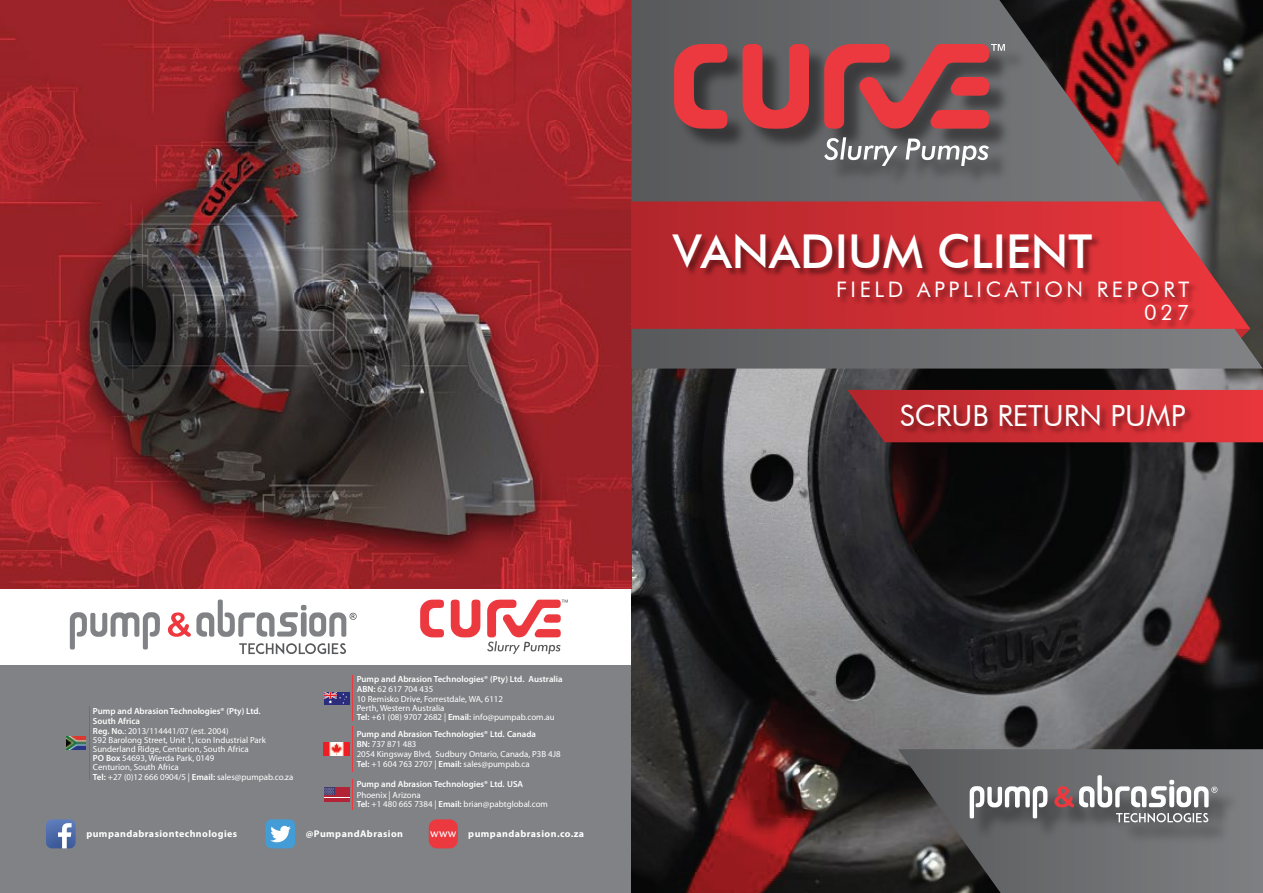
<style>
.page{position:relative;width:1263px;height:893px;background:#fff}
.page>*{position:absolute;margin:0;border:0;box-sizing:border-box;transform-origin:0 0}
.t1{font:500 46.65px "Futura BT";color:#fff}
.t2{font:29.1px "Futura BT";color:#fff}
.t3{font:21.45px/23.7px "Futura BT";letter-spacing:.17em;color:#fff;text-align:right}
.t4{font:700 9.75px "Myriad Pro";letter-spacing:.045em;color:#fff}
.t5{font:8.85px/9.9px "Myriad Pro";color:#fff}
.t6{font:600 8.85px/9.9px "Myriad Pro";color:#fff}
.s1{font-weight:600}
.s2{font-weight:400}
.s3{font-family:"Cronos Pro";font-weight:400;font-size:12.75px}
</style>
<div class="page">
<img style="left:631px;top:369px;width:632px;height:524px">
<svg style="left:898px;top:749px;width:365px;height:144px;background:#626365"></svg>
<img style="left:0;top:0;width:631px;height:588px">
<svg style="left:631px;top:0;width:632px;height:369px;background:#67595a"></svg>
<svg style="left:631px;top:201px;width:619px;height:128px;background:#ad3538"></svg>
<svg style="left:847px;top:390px;width:416px;height:52px;background:#c03036"></svg>
<img style="left:670px;top:226px;width:534px;height:110px">
<img style="left:897px;top:398px;width:299px;height:45px">
<div style="left:0;top:665px;width:631px;height:228px;background:#808285"></div>
<div style="left:265px;top:819px;width:30px;height:29px;background:#439cd6;border-radius:6px"></div>
<svg style="left:270px;top:826px;width:21px;height:16px"></svg>
<svg style="left:46px;top:819px;width:30px;height:29px"></svg>
<div style="left:429px;top:819px;width:29px;height:29px;background:#ec393f;border-radius:8px"></div>
<svg style="left:239px;top:643px;width:107px;height:12px"></svg>
<svg style="left:70px;top:612px;width:90px;height:37px"></svg>
<svg style="left:168px;top:599px;width:189px;height:38px"></svg>
<svg style="left:451px;top:599px;width:30px;height:38px"></svg>
<svg style="left:420px;top:599px;width:24px;height:38px"></svg>
<svg style="left:487px;top:599px;width:81px;height:55px"></svg>
<hr style="left:89px;top:706px;width:1px;height:74px;background:#ef373e">
<img style="left:66px;top:737px;width:20px;height:13px">
<img style="left:969px;top:775px;width:274px;height:73px">
<svg style="left:1116px;top:813px;width:92px;height:10px"></svg>
<svg style="left:970px;top:786px;width:77px;height:32px"></svg>
<svg style="left:1054px;top:775px;width:163px;height:32px"></svg>
<img style="left:674px;top:44px;width:357px;height:148px">
<svg style="left:742px;top:44px;width:67px;height:85px;background:#b24246"></svg>
<svg style="left:673px;top:43px;width:55px;height:86px;background:#a54145"></svg>
<svg style="left:823px;top:44px;width:182px;height:85px;background:#9e474b"></svg>
<svg style="left:824px;top:137px;width:73px;height:29px"></svg>
<svg style="left:906px;top:139px;width:83px;height:27px"></svg>
<img style="left:324px;top:743px;width:26px;height:13px">
<hr style="left:352px;top:726px;width:1px;height:46px;background:#ef373e">
<hr style="left:324px;top:787px;width:26px;height:2px;background:#b22435">
<div style="left:324px;top:787px;width:10px;height:8px;background:#3d3c6f"></div>
<svg style="left:324px;top:788px;width:26px;height:13px"></svg>
<hr style="left:352px;top:779px;width:1px;height:31px;background:#ef373e">
<hr style="left:352px;top:675px;width:1px;height:45px;background:#ef373e">
<div style="left:324px;top:692px;width:26px;height:13px;background:#2a2d7c"></div>
<svg style="left:324px;top:692px;width:23px;height:12px"></svg>
<h1 class="t1" style="left:673px;top:223px;width:421px">VANADIUM CLIENT</h1>
<h3 class="t3" style="left:836px;top:277px;width:355px">FIELD APPLICATION REPORT<br>027</h3>
<h2 class="t2" style="left:900px;top:398px;width:287px">SCRUB RETURN PUMP</h2>
<p class="t5" style="left:93px;top:706px;width:174px"><span class="s1">Pump and Abrasion Technologies® (Pty) Ltd.<br>South Africa<br>Reg. No.</span>: 2013/114441/07 (est. 2004)<br>592 Barolong Street, Unit 1, Icon Industrial Park</p>
<p class="t5" style="left:93px;top:744px;width:157px;line-height:9.1px">Sunderland Ridge, Centurion, South Africa<br><span class="s1">PO Box</span> 54693, Wierda Park, 0149<br>Centurion, South Africa</p>
<p class="t5" style="left:93px;top:772px;width:202px"><span class="s1">Tel:</span> +27 (0)12 666 0904/5 | <span class="s1">Email:</span> sales@pumpab.co.za</p>
<p class="t6" style="left:357px;top:674px;width:207px">Pump and Abrasion Technologies® (Pty) Ltd. Australia<br>ABN: <span class="s2">62 617 704 435<br>10 Remisko Drive, Forrestdale, WA, 6112</span></p>
<p class="t5" style="left:357px;top:703px;width:199px">Perth, Western Australia<br><span class="s1">Tel:</span> +61 (08) 9707 2682 | <span class="s1">Email:</span> info@pumpab.com.au</p>
<p class="t5" style="left:357px;top:728px;width:205px"><span class="s1">Pump and Abrasion Technologies® Ltd. Canada<br>BN:</span> 737 871 483<br>2054 Kingsway Blvd, Sudbury Ontario, Canada, P3B 4J8<br><span class="s1">Tel:</span> +1 604 763 2707 | <span class="s1">Email:</span> sales@pumpab.ca</p>
<p class="t6" style="left:357px;top:779px;width:168px">Pump and Abrasion Technologies® Ltd. USA</p>
<p class="t5" style="left:357px;top:790px;width:193px;line-height:9px">Phoenix | Arizona<br><span class="s1">Tel:</span> +1 480 665 7384 | <span class="s1">Email:</span> brian@pabtglobal.com</p>
<p class="t4" style="left:86px;top:827px;width:152px">pumpandabrasiontechnologies</p>
<p class="t4" style="left:306px;top:827px;width:99px">@PumpandAbrasion</p>
<p class="t4" style="left:430px;top:827px;width:155px"><span class="s3">www</span> pumpandabrasion.co.za</p>
</div>
